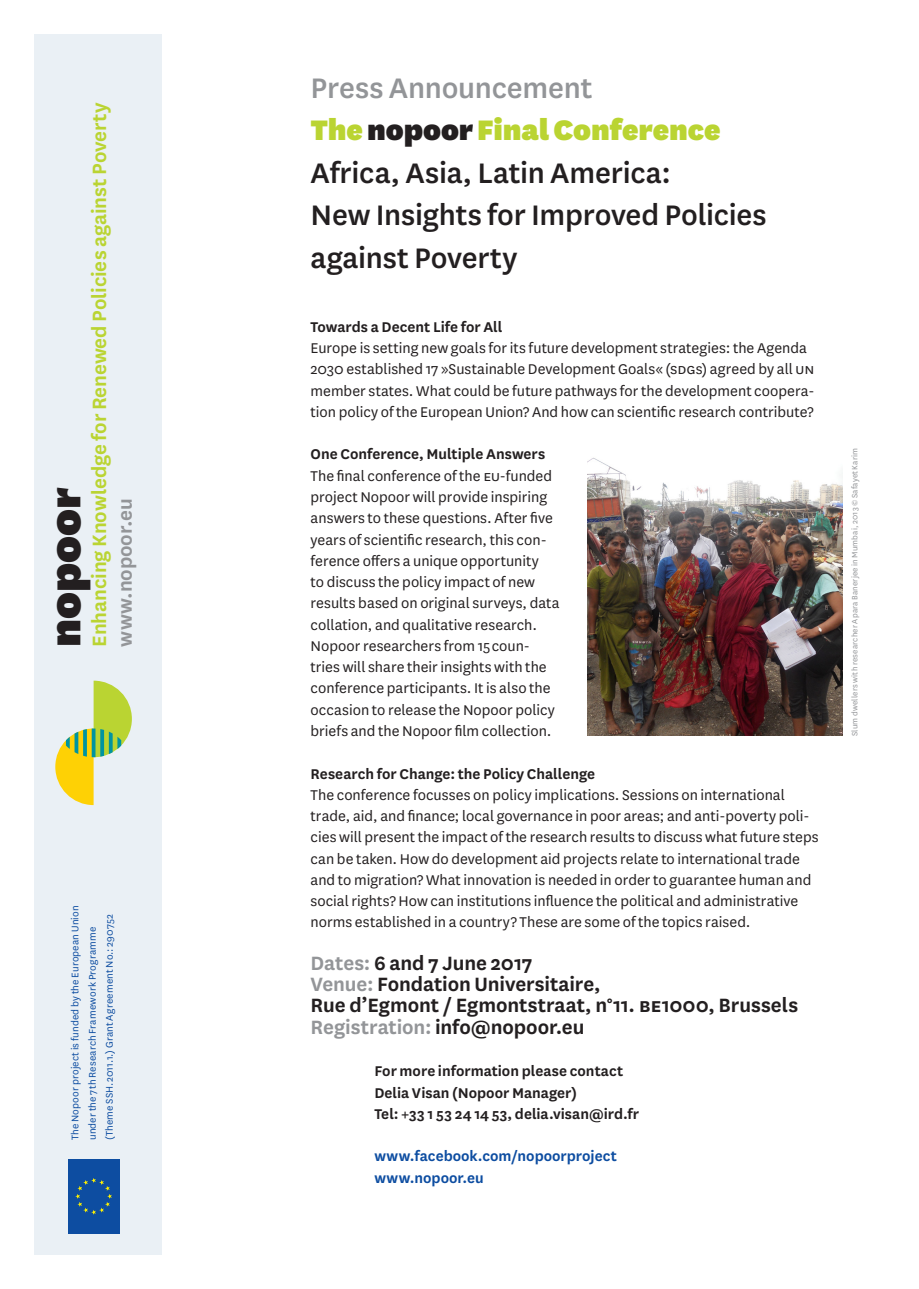
<style>
.page{position:relative;width:919px;height:1289px;background:#fff}
.page>*{position:absolute;margin:0;border:0;box-sizing:border-box;transform-origin:0 0}
.headline{font:900 49.5px "National";letter-spacing:-.005em;color:#231f20}
.headline-2{font:500 33px/42.5px "National";letter-spacing:-.005em;color:#231f20}
.headline-3{font:900 33px "National";color:#bad432}
.headline-4{font:500 33px "National";letter-spacing:-.005em;color:#939598}
.Subline{font:600 22.5px "National";letter-spacing:-.005em;color:#231f20}
.headline-5{font:600 22.5px "National";letter-spacing:-.005em;color:#bad432}
.lauftext{font:600 22.5px "National";letter-spacing:-.005em;color:#231f20}
.headline-6{font:600 22.5px "National";color:#939598}
.lauftext-2{font:16.5px/21.3px "National";color:#231f20}
.lauftext-3{font:600 16.5px "National";color:#231f20}
.lauftext-4{font:600 16.5px "National";color:#0d4da1}
.lauftext-5{font:11.25px "National";letter-spacing:.015em;color:#0d4da1}
.bildtext{font:9px "National";letter-spacing:.02em;color:#939598}
.s1{color:#231f20}
.s2{color:#939598}
</style>
<div class="page">
<div style="left:34px;top:34px;width:128px;height:1220px;background:#eaf0f5"></div>
<svg style="left:55px;top:680px;width:77px;height:125px"></svg>
<div style="left:68px;top:1158px;width:51px;height:75px;background:#0d4da1"></div>
<svg style="left:75px;top:1178px;width:37px;height:36px"></svg>
<img style="left:587px;top:457px;width:255px;height:279px">
<p class="headline-5" style="left:84px;top:646px;width:545px;rotate:-90deg">Enhancing Knowledge for Renewed Policies against Poverty</p>
<p class="headline" style="left:31px;top:646px;width:160px;rotate:-90deg">nopoor</p>
<p class="headline-6" style="left:109px;top:646px;width:149px;rotate:-90deg">www.nopoor.eu</p>
<p class="lauftext-5" style="left:68px;top:1140px;width:236px;rotate:-90deg">The Nopoor project is funded by the European Union</p>
<p class="lauftext-5" style="left:102px;top:1140px;width:228px;rotate:-90deg">(Theme SSH.2011.1.) Grant Agreement No.: 290752</p>
<p class="lauftext-5" style="left:85px;top:1140px;width:214px;rotate:-90deg">under the 7th Research Framework Programme</p>
<p class="headline-4" style="left:310px;top:65px;width:283px">Press Announcement</p>
<p class="headline-3" style="left:310px;top:107px;width:411px">The<span class="s1">nopoor</span>Final Conference</p>
<p class="headline-2" style="left:310px;top:150px;width:362px">Africa, Asia, Latin America:</p>
<p class="headline-2" style="left:310px;top:192px;width:457px">New Insights for Improved Policies against Poverty</p>
<p class="lauftext-3" style="left:310px;top:315px;width:193px">Towards a Decent Life for All</p>
<p class="lauftext-2" style="left:310px;top:336px;width:505px">Europe is setting new goals for its future development strategies: the Agenda 2030 established 17 »Sustainable Development Goals« (SDGs) agreed by all UN member states. What could be future pathways for the development coopera&shy;tion policy of the European Union? And how can scientific research contribute?</p>
<p class="lauftext-3" style="left:310px;top:443px;width:236px">One Conference, Multiple Answers</p>
<p class="lauftext-2" style="left:310px;top:464px;width:250px">The final conference of the EU-funded project Nopoor will provide inspiring answers to these questions. After five years of scientific research, this con&shy;ference offers a unique opportunity<br>to discuss the policy impact of new results based on original surveys, data collation, and qualitative research.<br>Nopoor researchers from 15 coun&shy;tries will share their insights with the conference participants. It is also the occasion to release the Nopoor policy briefs and the Nopoor film collection.</p>
<p class="lauftext-3" style="left:310px;top:762px;width:286px">Research for Change: the Policy Challenge</p>
<p class="lauftext-2" style="left:310px;top:783px;width:509px">The conference focusses on policy implications. Sessions on international trade, aid, and finance; local governance in poor areas; and anti-poverty poli&shy;cies will present the impact of the research results to discuss what future steps can be taken. How do development aid projects relate to international trade and to migration? What innovation is needed in order to guarantee human and social rights? How can institutions influence the political and administrative norms established in a country? These are some of the topics raised.</p>
<p class="Subline" style="left:310px;top:947px;width:224px"><span class="s2">Dates:</span> 6 and 7 June 2017</p>
<p class="Subline" style="left:310px;top:968px;width:291px"><span class="s2">Venue:</span> Fondation Universitaire,</p>
<p class="Subline" style="left:310px;top:989px;width:489px">Rue d’Egmont / Egmontstraat, n°11. BE1000, Brussels</p>
<p class="lauftext" style="left:310px;top:1011px;width:275px"><span class="s2">Registration:</span> info@nopoor.eu</p>
<p class="lauftext-3" style="left:374px;top:1059px;width:250px">For more information please contact</p>
<p class="lauftext-3" style="left:374px;top:1081px;width:204px">Delia Visan (Nopoor Manager)</p>
<p class="lauftext-3" style="left:374px;top:1102px;width:266px">Tel: +33 1 53 24 14 53, delia.visan@ird.fr</p>
<p class="lauftext-4" style="left:374px;top:1144px;width:244px">www.facebook.com/nopoorproject</p>
<p class="lauftext-4" style="left:374px;top:1166px;width:111px">www.nopoor.eu</p>
<p class="bildtext" style="left:849px;top:736px;width:289px;rotate:-90deg">Slum dwellers with researcher Apara Banerjee in Mumbai, 2013 © Safayet Karim</p>
</div>
